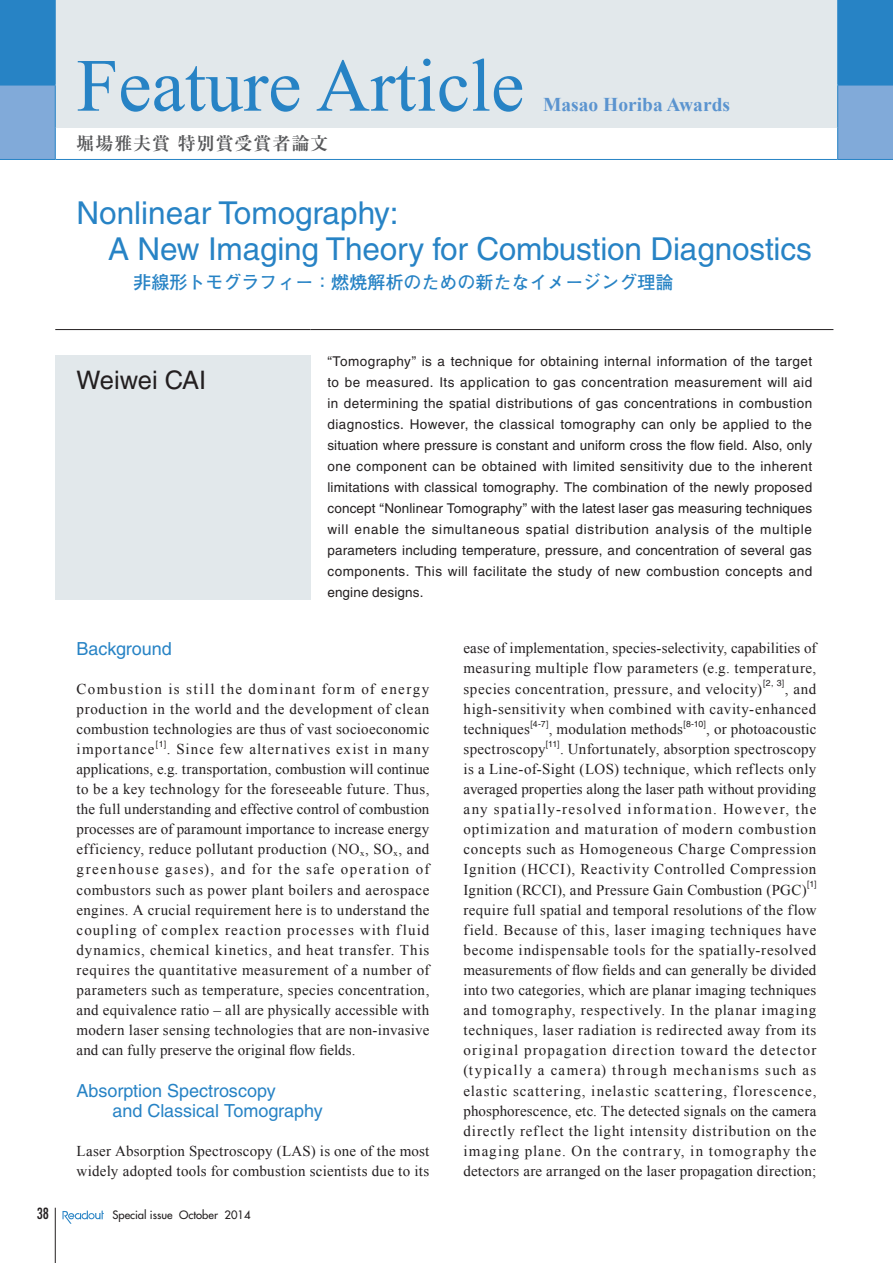
<style>
.page{position:relative;width:893px;height:1263px;background:#fff}
.page>*{position:absolute;margin:0;border:0;box-sizing:border-box;transform-origin:0 0}
.t1{font:75px "Times New Roman";color:#2783c5}
.t2{font:31.5px/36px "Helvetica LT Std";letter-spacing:-.005em;color:#2783c5}
.t3{font:25.5px "Helvetica LT Std";color:#231f20}
.t4{font:700 19.5px "Times New Roman";color:#5b94cf}
.t5{font:18px/20.1px "Helvetica LT Std";letter-spacing:-.005em;color:#2783c5}
.t6{font:700 18px "Futo Go B101 Pro";color:#2783c5}
.t7{font:700 18px "Ryumin Pro";letter-spacing:.05em;color:#57585a}
.t8{font:15px/20.1px "Times New Roman";letter-spacing:.02em;color:#231f20;text-align:justify}
.t9{font:condensed 15px "Futura";color:#231f20}
.t10{font:13.5px/21px "Helvetica LT Std";letter-spacing:.035em;color:#231f20;text-align:justify}
.t11{font:11.25px "Futura";color:#231f20}
.t12{font:8.7px "Helvetica LT Std";color:#231f20}
</style>
<div class="page">
<hr style="left:55px;top:1208px;width:1px;height:55px;background:#231f20">
<svg style="left:63px;top:1210px;width:41px;height:14px"></svg>
<div style="left:0;top:0;width:893px;height:85px;background:#2783c5"></div>
<div style="left:55px;top:0;width:783px;height:128px;background:#e2e8eb"></div>
<svg style="left:0;top:86px;width:893px;height:73px"></svg>
<hr style="left:837px;top:85px;width:56px;height:1px;background:#2783c5">
<hr style="left:837px;top:0;width:1px;height:85px;background:#2783c5">
<hr style="left:837px;top:85px;width:1px;height:43px;background:#2783c5">
<hr style="left:837px;top:128px;width:1px;height:31px;background:#2783c5">
<hr style="left:838px;top:159px;width:55px;height:1px;background:#2783c5">
<hr style="left:55px;top:0;width:1px;height:85px;background:#2783c5">
<hr style="left:0;top:85px;width:56px;height:1px;background:#2783c5">
<hr style="left:55px;top:85px;width:1px;height:43px;background:#2783c5">
<hr style="left:0;top:159px;width:55px;height:1px;background:#2783c5">
<hr style="left:55px;top:128px;width:1px;height:31px;background:#2783c5">
<hr style="left:55px;top:159px;width:783px;height:1px;background:#2783c5">
<div style="left:55px;top:355px;width:255px;height:245px;background:#e2e8eb"></div>
<hr style="left:55px;top:329px;width:255px;height:1px;background:#231f20">
<hr style="left:310px;top:329px;width:523px;height:1px;background:#231f20">
<h1 class="t1" style="left:77px;top:35px;width:449px">Feature Article</h1>
<p class="t7" style="left:77px;top:129px;width:253px">堀場雅夫賞 特別賞受賞者論文</p>
<h3 class="t4" style="left:543px;top:91px;width:189px">Masao Horiba Awards</h3>
<h2 class="t2" style="left:108px;top:194px;width:705px;text-indent:-32px">Nonlinear Tomography:<br>A New Imaging Theory for Combustion Diagnostics</h2>
<p class="t6" style="left:134px;top:268px;width:541px">非線形トモグラフィー：燃焼解析のための新たなイメージング理論</p>
<h3 class="t3" style="left:77px;top:365px;width:131px">Weiwei CAI</h3>
<p class="t10" style="left:327px;top:351px;width:486px">“Tomography” is a technique for obtaining internal information of the target to be measured. Its application to gas concentration measurement will aid in determining the spatial distributions of gas concentrations in combustion diagnostics. However, the classical tomography can only be applied to the situation where pressure is constant and uniform cross the flow field. Also, only one component can be obtained with limited sensitivity due to the inherent limitations with classical tomography. The combination of the newly proposed concept “Nonlinear Tomography” with the latest laser gas measuring techniques will enable the simultaneous spatial distribution analysis of the multiple parameters including temperature, pressure, and concentration of several gas components. This will facilitate the study of new combustion concepts and engine designs.</p>
<p class="t5" style="left:77px;top:638px;width:97px">Background</p>
<p class="t8" style="left:77px;top:678px;width:354px">Combustion is still the dominant form of energy production in the world and the development of clean combustion technologies are thus of vast socioeconomic importance</p>
<p class="t12" style="left:156px;top:739px;width:12px">[1]</p>
<p class="t8" style="left:77px;top:738px;width:354px;text-indent:90px">. Since few alternatives exist in many applications, e.g. transportation, combustion will continue to be a key technology for the foreseeable future. Thus, the full understanding and effective control of combustion processes are of paramount importance to increase energy efficiency, reduce pollutant production (NO<sub>x</sub>, SO<sub>x</sub>, and greenhouse gases), and for the safe operation of combustors such as power plant boilers and aerospace engines. A crucial requirement here is to understand the coupling of complex reaction processes with fluid dynamics, chemical kinetics, and heat transfer. This requires the quantitative measurement of a number of parameters such as temperature, species concentration, and equivalence ratio – all are physically accessible with modern laser sensing technologies that are non-invasive and can fully preserve the original flow fields.</p>
<p class="t5" style="left:113px;top:1081px;width:212px;text-indent:-36px">Absorption Spectroscopy<br>and Classical Tomography</p>
<p class="t8" style="left:77px;top:1140px;width:354px">Laser Absorption Spectroscopy (LAS) is one of the most widely adopted tools for combustion scientists due to its</p>
<p class="t9" style="left:37px;top:1205px;width:14px">38</p>
<p class="t11" style="left:112px;top:1208px;width:140px">Special issue October 2014</p>
<p class="t8" style="left:463px;top:638px;width:354px">ease of implementation, species-selectivity, capabilities of measuring multiple flow parameters (e.g. temperature, species concentration, pressure, and velocity)</p>
<p class="t12" style="left:763px;top:678px;width:23px">[2, 3]</p>
<p class="t8" style="left:463px;top:678px;width:354px;text-indent:321px">, and high-sensitivity when combined with cavity-enhanced techniques</p>
<p class="t12" style="left:530px;top:718px;width:20px">[4-7]</p>
<p class="t8" style="left:549px;top:718px;width:136px">, modulation methods</p>
<p class="t12" style="left:683px;top:718px;width:24px">[8-10]</p>
<p class="t8" style="left:706px;top:718px;width:112px">, or photoacoustic</p>
<p class="t8" style="left:463px;top:738px;width:84px">spectroscopy</p>
<p class="t12" style="left:546px;top:739px;width:15px">[11]</p>
<p class="t8" style="left:463px;top:738px;width:354px;text-indent:97px">. Unfortunately, absorption spectroscopy is a Line-of-Sight (LOS) technique, which reflects only averaged properties along the laser path without providing any spatially-resolved information. However, the optimization and maturation of modern combustion concepts such as Homogeneous Charge Compression Ignition (HCCI), Reactivity Controlled Compression Ignition (RCCI), and Pressure Gain Combustion (PGC)</p>
<p class="t12" style="left:807px;top:879px;width:11px">[1]</p>
<p class="t8" style="left:463px;top:899px;width:354px">require full spatial and temporal resolutions of the flow field. Because of this, laser imaging techniques have become indispensable tools for the spatially-resolved measurements of flow fields and can generally be divided into two categories, which are planar imaging techniques and tomography, respectively. In the planar imaging techniques, laser radiation is redirected away from its original propagation direction toward the detector (typically a camera) through mechanisms such as elastic scattering, inelastic scattering, florescence, phosphorescence, etc. The detected signals on the camera directly reflect the light intensity distribution on the imaging plane. On the contrary, in tomography the detectors are arranged on the laser propagation direction;</p>
</div>
